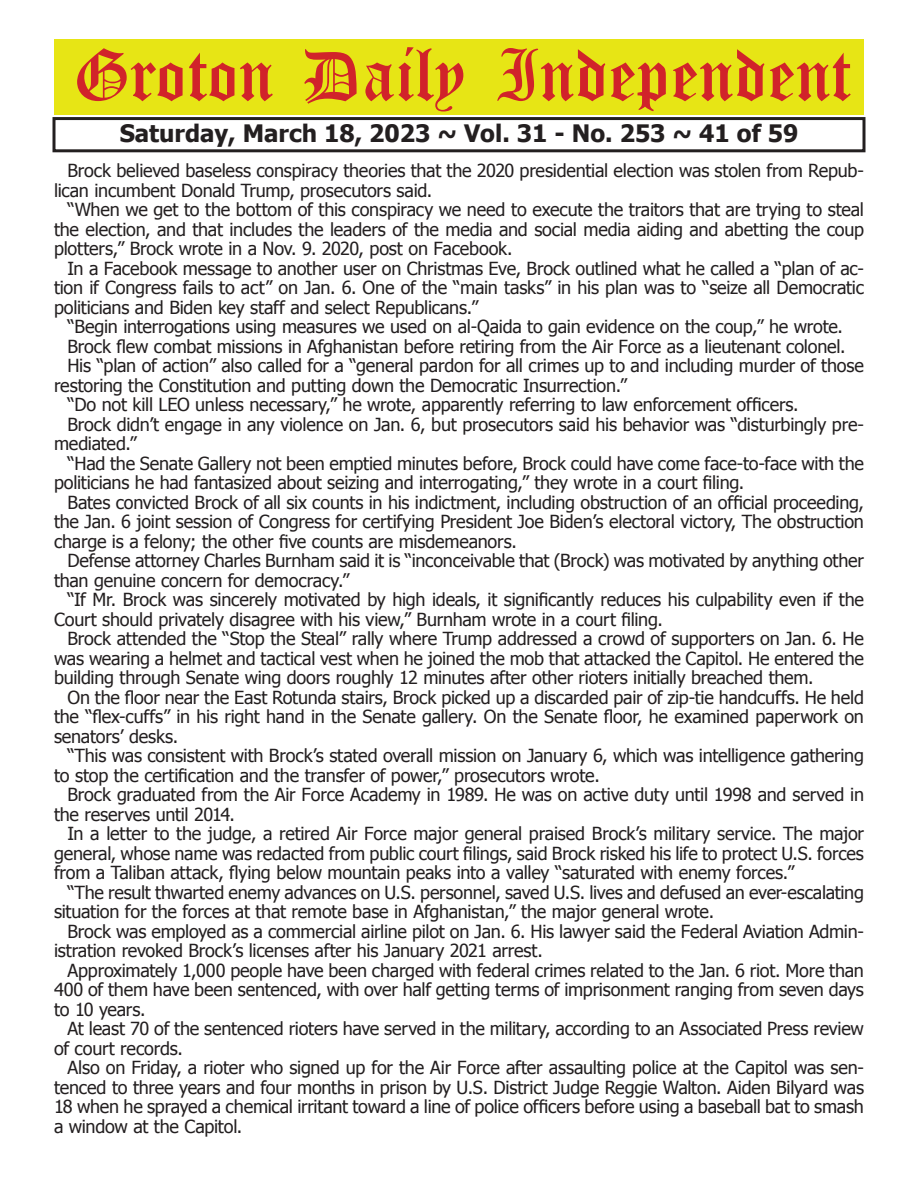
<style>
.page{position:relative;width:918px;height:1188px;background:#fff}
.page>*{position:absolute;margin:0;border:0;box-sizing:border-box;transform-origin:0 0}
.t1{font:54px "Old English Five";color:#d1232a}
.t2{font:700 24px "Tahoma";color:#231f20}
.t3{font:18px/19.5px "Tahoma";letter-spacing:-.01em;color:#231f20;text-align:justify}
</style>
<div class="page">
<div style="left:52px;top:117px;width:814px;height:35px;border:3px solid #231f20"></div>
<div style="left:54px;top:40px;width:810px;height:75px;background:#e7e515"></div>
<h1 class="t1" style="left:73px;top:50px;width:779px">Groton Daily Independent</h1>
<h2 class="t2" style="left:120px;top:116px;width:680px">Saturday, March 18, 2023 ~ Vol. 31 - No. 253 ~ 41 of 59</h2>
<p class="t3" style="left:54px;top:160px;width:812px;text-indent:14px">Brock believed baseless conspiracy theories that the 2020 presidential election was stolen from Repub&shy;lican incumbent Donald Trump, prosecutors said.</p>
<p class="t3" style="left:54px;top:199px;width:812px;text-indent:14px">“When we get to the bottom of this conspiracy we need to execute the traitors that are trying to steal the election, and that includes the leaders of the media and social media aiding and abetting the coup plotters,” Brock wrote in a Nov. 9. 2020, post on Facebook.</p>
<p class="t3" style="left:54px;top:258px;width:812px;text-indent:14px">In a Facebook message to another user on Christmas Eve, Brock outlined what he called a “plan of ac&shy;tion if Congress fails to act” on Jan. 6. One of the “main tasks” in his plan was to “seize all Democratic politicians and Biden key staff and select Republicans.”</p>
<p class="t3" style="left:68px;top:316px;width:777px">“Begin interrogations using measures we used on al-Qaida to gain evidence on the coup,” he wrote.</p>
<p class="t3" style="left:68px;top:336px;width:780px">Brock flew combat missions in Afghanistan before retiring from the Air Force as a lieutenant colonel.</p>
<p class="t3" style="left:68px;top:355px;width:798px">His “plan of action” also called for a “general pardon for all crimes up to and including murder of those</p>
<p class="t3" style="left:54px;top:375px;width:575px">restoring the Constitution and putting down the Democratic Insurrection.”</p>
<p class="t3" style="left:68px;top:394px;width:733px">“Do not kill LEO unless necessary,” he wrote, apparently referring to law enforcement officers.</p>
<p class="t3" style="left:68px;top:414px;width:798px">Brock didn’t engage in any violence on Jan. 6, but prosecutors said his behavior was “disturbingly pre-</p>
<p class="t3" style="left:54px;top:433px;width:84px">mediated.”</p>
<p class="t3" style="left:68px;top:453px;width:798px">“Had the Senate Gallery not been emptied minutes before, Brock could have come face-to-face with the</p>
<p class="t3" style="left:54px;top:472px;width:692px">politicians he had fantasized about seizing and interrogating,” they wrote in a court filing.</p>
<p class="t3" style="left:68px;top:492px;width:798px">Bates convicted Brock of all six counts in his indictment, including obstruction of an official proceeding,</p>
<p class="t3" style="left:54px;top:511px;width:812px">the Jan. 6 joint session of Congress for certifying President Joe Biden’s electoral victory, The obstruction</p>
<p class="t3" style="left:54px;top:531px;width:464px">charge is a felony; the other five counts are misdemeanors.</p>
<p class="t3" style="left:68px;top:550px;width:798px">Defense attorney Charles Burnham said it is “inconceivable that (Brock) was motivated by anything other</p>
<p class="t3" style="left:54px;top:570px;width:297px">than genuine concern for democracy.”</p>
<p class="t3" style="left:68px;top:589px;width:798px">“If Mr. Brock was sincerely motivated by high ideals, it significantly reduces his culpability even if the</p>
<p class="t3" style="left:54px;top:609px;width:610px">Court should privately disagree with his view,” Burnham wrote in a court filing.</p>
<p class="t3" style="left:68px;top:628px;width:798px">Brock attended the “Stop the Steal” rally where Trump addressed a crowd of supporters on Jan. 6. He</p>
<p class="t3" style="left:54px;top:648px;width:811px">was wearing a helmet and tactical vest when he joined the mob that attacked the Capitol. He entered the</p>
<p class="t3" style="left:54px;top:667px;width:761px">building through Senate wing doors roughly 12 minutes after other rioters initially breached them.</p>
<p class="t3" style="left:68px;top:687px;width:798px">On the floor near the East Rotunda stairs, Brock picked up a discarded pair of zip-tie handcuffs. He held</p>
<p class="t3" style="left:54px;top:706px;width:811px">the “flex-cuffs” in his right hand in the Senate gallery. On the Senate floor, he examined paperwork on</p>
<p class="t3" style="left:54px;top:726px;width:126px">senators’ desks.</p>
<p class="t3" style="left:68px;top:745px;width:798px">“This was consistent with Brock’s stated overall mission on January 6, which was intelligence gathering</p>
<p class="t3" style="left:54px;top:765px;width:547px">to stop the certification and the transfer of power,” prosecutors wrote.</p>
<p class="t3" style="left:68px;top:784px;width:798px">Brock graduated from the Air Force Academy in 1989. He was on active duty until 1998 and served in</p>
<p class="t3" style="left:54px;top:804px;width:182px">the reserves until 2014.</p>
<p class="t3" style="left:68px;top:823px;width:798px">In a letter to the judge, a retired Air Force major general praised Brock’s military service. The major</p>
<p class="t3" style="left:54px;top:843px;width:811px">general, whose name was redacted from public court filings, said Brock risked his life to protect U.S. forces</p>
<p class="t3" style="left:54px;top:862px;width:742px">from a Taliban attack, flying below mountain peaks into a valley “saturated with enemy forces.”</p>
<p class="t3" style="left:68px;top:882px;width:798px">“The result thwarted enemy advances on U.S. personnel, saved U.S. lives and defused an ever-escalating</p>
<p class="t3" style="left:54px;top:901px;width:662px">situation for the forces at that remote base in Afghanistan,” the major general wrote.</p>
<p class="t3" style="left:68px;top:921px;width:798px">Brock was employed as a commercial airline pilot on Jan. 6. His lawyer said the Federal Aviation Admin-</p>
<p class="t3" style="left:54px;top:940px;width:490px">istration revoked Brock’s licenses after his January 2021 arrest.</p>
<p class="t3" style="left:68px;top:960px;width:798px">Approximately 1,000 people have been charged with federal crimes related to the Jan. 6 riot. More than</p>
<p class="t3" style="left:54px;top:979px;width:811px">400 of them have been sentenced, with over half getting terms of imprisonment ranging from seven days</p>
<p class="t3" style="left:54px;top:999px;width:93px">to 10 years.</p>
<p class="t3" style="left:68px;top:1018px;width:798px">At least 70 of the sentenced rioters have served in the military, according to an Associated Press review</p>
<p class="t3" style="left:54px;top:1038px;width:130px">of court records.</p>
<p class="t3" style="left:68px;top:1057px;width:798px">Also on Friday, a rioter who signed up for the Air Force after assaulting police at the Capitol was sen-</p>
<p class="t3" style="left:54px;top:1077px;width:812px">tenced to three years and four months in prison by U.S. District Judge Reggie Walton. Aiden Bilyard was</p>
<p class="t3" style="left:54px;top:1096px;width:811px">18 when he sprayed a chemical irritant toward a line of police officers before using a baseball bat to smash</p>
<p class="t3" style="left:54px;top:1116px;width:190px">a window at the Capitol.</p>
</div>
